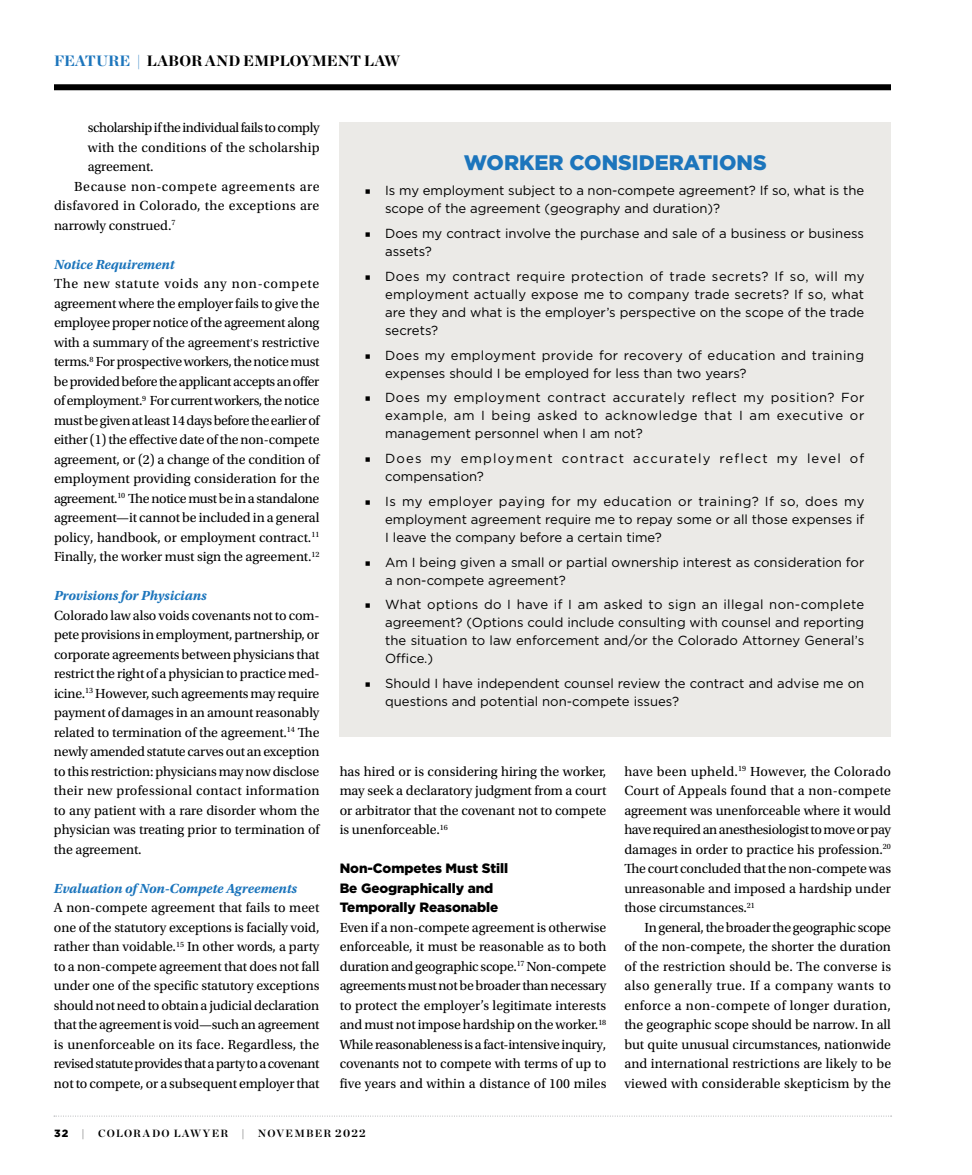
<style>
.page{position:relative;width:972px;height:1175px;background:#fff}
.page>*{position:absolute;margin:0;border:0;box-sizing:border-box;transform-origin:0 0}
.t1{font:900 21px "Gotham";color:#1c75bc}
.t2{font:900 15px "Chronicle Display";color:#000}
.t3{font:13.8px/19.5px "Utopia Std";letter-spacing:-.005em;color:#000;text-align:justify}
.t4{font:italic 700 13.8px "Utopia Std";letter-spacing:-.005em;color:#1c75bc}
.t5{font:13.8px "Utopia Std";letter-spacing:-.03em;color:#000}
.t6{font:13.8px "Utopia Std";letter-spacing:.025em;color:#000}
.t7{font:13.8px "Utopia Std";letter-spacing:.015em;color:#000}
.t8{font:13.8px "Utopia Std";letter-spacing:.035em;color:#000}
.t9{font:900 13.5px/19.5px "Gotham";letter-spacing:-.005em;color:#000}
.t10{font:13.2px/18px "Gotham";color:#000}
.t11{font:13.2px/18px "Gotham";letter-spacing:.085em;color:#000}
.t12{font:700 10.5px "Chronicle Display";letter-spacing:.12em;color:#000}
.t13{font:900 10.5px "Gotham";color:#000}
.s1{color:#1c75bc}
.s2{font-family:"Gotham";font-size:11.25px}
.s3{font-family:"Utopia Std"}
.s4{font-size:11.25px}
</style>
<div class="page">
<svg style="left:54px;top:1115px;width:838px;height:1px"></svg>
<div style="left:54px;top:84px;width:837px;height:6px;background:#000"></div>
<div style="left:340px;top:122px;width:551px;height:614px;background:#ebeae7"></div>
<p class="t2" style="left:54px;top:48px;width:348px"><span class="s1">FEATURE |</span> LABOR AND EMPLOYMENT LAW</p>
<p class="t5" style="left:88px;top:120px;width:233px">scholarship if the individual fails to comply</p>
<p class="t7" style="left:88px;top:140px;width:233px">with the conditions of the scholarship</p>
<p class="t3" style="left:88px;top:157px;width:67px">agreement.</p>
<p class="t8" style="left:74px;top:179px;width:247px">Because non-compete agreements are</p>
<p class="t6" style="left:54px;top:198px;width:267px">disfavored in Colorado, the exceptions are</p>
<p class="t3" style="left:54px;top:215px;width:123px">narrowly construed.<sup>7</sup></p>
<p class="t4" style="left:54px;top:256px;width:122px">Notice Requirement</p>
<p class="t3" style="left:54px;top:274px;width:267px">The new statute voids any non-compete agreement where the employer fails to give the employee proper notice of the agreement along with a summary of the agreement<span class="s2">’</span>s restrictive terms.<sup>8</sup> For prospective workers, the notice must be provided before the applicant accepts an offer of employment.<sup>9</sup> For current workers, the notice must be given at least 14 days before the earlier of either (1) the effective date of the non-compete agreement, or (2) a change of the condition of employment providing consideration for the agreement.<sup>10</sup> The notice must be in a standalone agreement—it cannot be included in a general policy, handbook, or employment contract.<sup>11<br></sup>Finally, the worker must sign the agreement.<sup>12</sup></p>
<p class="t4" style="left:54px;top:587px;width:154px">Provisions for Physicians</p>
<p class="t3" style="left:54px;top:606px;width:267px">Colorado law also voids covenants not to com&shy;pete provisions in employment, partnership, or corporate agreements between physicians that restrict the right of a physician to practice med&shy;icine.<sup>13</sup> However, such agreements may require payment of damages in an amount reasonably related to termination of the agreement.<sup>14</sup> The newly amended statute carves out an exception to this restriction: physicians may now disclose their new professional contact information to any patient with a rare disorder whom the physician was treating prior to termination of the agreement.</p>
<p class="t4" style="left:54px;top:880px;width:245px">Evaluation of Non-Compete Agreements</p>
<p class="t3" style="left:54px;top:898px;width:267px">A non-compete agreement that fails to meet one of the statutory exceptions is facially void, rather than voidable.<sup>15</sup> In other words, a party to a non-compete agreement that does not fall under one of the specific statutory exceptions should not need to obtain a judicial declaration that the agreement is void—such an agreement is unenforceable on its face. Regardless, the revised statute provides that a party to a covenant not to compete, or a subsequent employer that</p>
<h1 class="t1" style="left:464px;top:148px;width:304px">WORKER CONSIDERATIONS</h1>
<p class="t10" style="left:385px;top:181px;width:481px;text-indent:-20px"><span class="s3">■</span> Is my employment subject to a non-compete agreement? If so, what is the scope of the agreement (geography and duration)?</p>
<p class="t10" style="left:385px;top:224px;width:480px;text-indent:-20px"><span class="s3">■</span> Does my contract involve the purchase and sale of a business or business assets?</p>
<p class="t10" style="left:385px;top:267px;width:481px;text-align:justify;text-indent:-20px"><span class="s3">■</span> Does my contract require protection of trade secrets? If so, will my employment actually expose me to company trade secrets? If so, what are they and what is the employer’s perspective on the scope of the trade secrets?</p>
<p class="t10" style="left:385px;top:345px;width:480px;text-indent:-20px"><span class="s3">■</span> Does my employment provide for recovery of education and training expenses should I be employed for less than two years?</p>
<p class="t10" style="left:385px;top:388px;width:481px;text-align:justify;text-indent:-20px"><span class="s3">■</span> Does my employment contract accurately reflect my position? For example, am I being asked to acknowledge that I am executive or management personnel when I am not?</p>
<p class="t11" style="left:385px;top:449px;width:481px;text-indent:-20px"><span class="s3">■</span> Does my employment contract accurately reflect my level of compensation?</p>
<p class="t10" style="left:385px;top:492px;width:481px;text-align:justify;text-indent:-20px"><span class="s3">■</span> Is my employer paying for my education or training? If so, does my employment agreement require me to repay some or all those expenses if I leave the company before a certain time?</p>
<p class="t10" style="left:385px;top:552px;width:481px;text-indent:-20px"><span class="s3">■</span> Am I being given a small or partial ownership interest as consideration for a non-compete agreement?</p>
<p class="t10" style="left:385px;top:595px;width:481px;text-align:justify;text-indent:-20px"><span class="s3">■</span> What options do I have if I am asked to sign an illegal non-complete agreement? (Options could include consulting with counsel and reporting the situation to law enforcement and/or the Colorado Attorney General’s Office.)</p>
<p class="t10" style="left:385px;top:674px;width:481px;text-indent:-20px"><span class="s3">■</span> Should I have independent counsel review the contract and advise me on questions and potential non-compete issues?</p>
<p class="t3" style="left:340px;top:761px;width:268px">has hired or is considering hiring the worker, may seek a declaratory judgment from a court or arbitrator that the covenant not to compete is unenforceable.<sup>16</sup></p>
<p class="t9" style="left:340px;top:858px;width:170px">Non-Competes Must Still<br>Be Geographically and<br>Temporally Reasonable</p>
<p class="t3" style="left:340px;top:918px;width:268px">Even if a non-compete agreement is otherwise enforceable, it must be reasonable as to both duration and geographic scope.<sup>17</sup> Non-compete agreements must not be broader than necessary to protect the employer’s legitimate interests and must not impose hardship on the worker.<sup>18<br></sup>While reasonableness is a fact-intensive inquiry, covenants not to compete with terms of up to five years and within a distance of 100 miles</p>
<p class="t3" style="left:624px;top:762px;width:268px">have been upheld.<sup>19</sup> However, the Colorado Court of Appeals found that a non-compete agreement was unenforceable where it would have required an anesthesiologist to move or pay damages in order to practice his profession.<sup>20<br></sup>The court concluded that the non-compete was unreasonable and imposed a hardship under those circumstances.<sup>21</sup></p>
<p class="t3" style="left:624px;top:918px;width:268px;text-indent:20px">In general, the broader the geographic scope of the non-compete, the shorter the duration of the restriction should be. The converse is also generally true. If a company wants to enforce a non-compete of longer duration, the geographic scope should be narrow. In all but quite unusual circumstances, nationwide and international restrictions are likely to be viewed with considerable skepticism by the</p>
<p class="t13" style="left:54px;top:1126px;width:16px">32</p>
<p class="t12" style="left:82px;top:1125px;width:5px">|</p>
<p class="t12" style="left:98px;top:1125px;width:132px">COLORADO LAWYER</p>
<p class="t12" style="left:241px;top:1125px;width:5px">|</p>
<p class="t12" style="left:258px;top:1125px;width:109px">NOVEMBER <span class="s4">2022</span></p>
</div>
